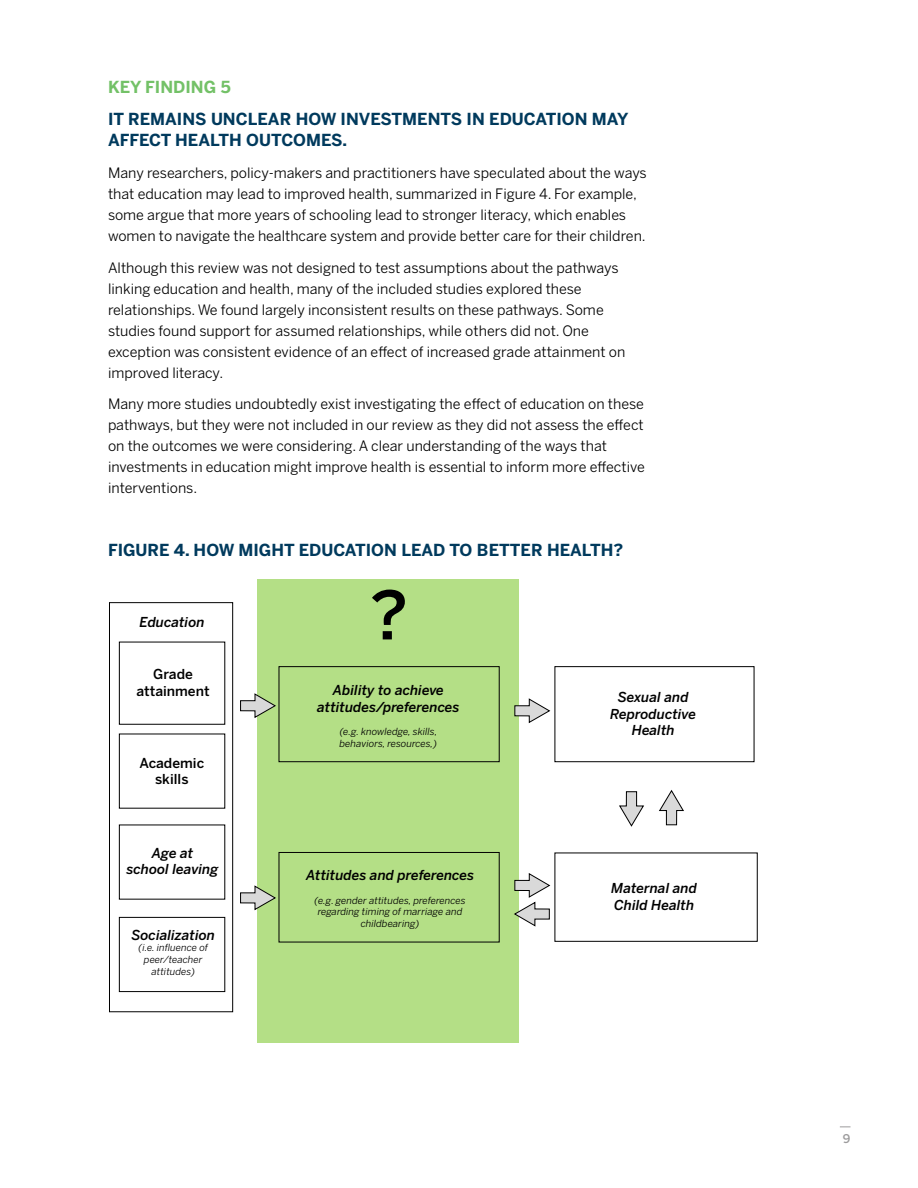
<style>
.page{position:relative;width:918px;height:1188px;background:#fff}
.page>*{position:absolute;margin:0;border:0;box-sizing:border-box;transform-origin:0 0}
.t1{font:500 66.15px "Benton Sans";color:#000}
.t2{font:700 16.5px/21px "Benton Sans";color:#003a5d}
.t3{font:700 16.5px "Benton Sans";color:#73c167}
.t4{font:14.25px/21px "Benton Sans";color:#000}
.t5{font:italic 500 13.65px/16.4px "Benton Sans";color:#000;text-align:center}
.t6{font:500 13.65px/16.4px "Benton Sans";color:#000;text-align:center}
.t7{font:500 12px "Benton Sans";color:#9c9b9c}
.t8{font:italic 9.75px/11.7px "Benton Sans";color:#000;text-align:center}
</style>
<div class="page">
<div style="left:257px;top:580px;width:262px;height:462px;background:#b4df86"></div>
<div style="left:109px;top:602px;width:124px;height:410px;border:1px solid #000"></div>
<div style="left:554px;top:666px;width:201px;height:96px;border:1px solid #000"></div>
<div style="left:279px;top:666px;width:221px;height:96px;border:1px solid #000"></div>
<div style="left:279px;top:852px;width:221px;height:91px;border:1px solid #000"></div>
<div style="left:554px;top:852px;width:204px;height:90px;border:1px solid #000"></div>
<div style="left:119px;top:917px;width:106px;height:75px;border:1px solid #000"></div>
<svg style="left:240px;top:693px;width:36px;height:25px"></svg>
<svg style="left:514px;top:698px;width:36px;height:25px"></svg>
<svg style="left:619px;top:791px;width:25px;height:36px"></svg>
<svg style="left:659px;top:790px;width:25px;height:35px"></svg>
<svg style="left:514px;top:873px;width:36px;height:54px"></svg>
<svg style="left:240px;top:885px;width:36px;height:25px"></svg>
<p class="t3" style="left:108px;top:77px;width:124px">KEY FINDING 5</p>
<p class="t2" style="left:108px;top:108px;width:522px">IT REMAINS UNCLEAR HOW INVESTMENTS IN EDUCATION MAY<br>AFFECT HEALTH OUTCOMES.</p>
<p class="t4" style="left:108px;top:162px;width:540px">Many researchers, policy-makers and practitioners have speculated about the ways that education may lead to improved health, summarized in Figure 4. For example, some argue that more years of schooling lead to stronger literacy, which enables women to navigate the healthcare system and provide better care for their children.</p>
<p class="t4" style="left:108px;top:257px;width:519px">Although this review was not designed to test assumptions about the pathways linking education and health, many of the included studies explored these relationships. We found largely inconsistent results on these pathways. Some studies found support for assumed relationships, while others did not. One exception was consistent evidence of an effect of increased grade attainment on improved literacy.</p>
<p class="t4" style="left:108px;top:394px;width:538px">Many more studies undoubtedly exist investigating the effect of education on these pathways, but they were not included in our review as they did not assess the effect on the outcomes we were considering. A clear understanding of the ways that investments in education might improve health is essential to inform more effective interventions.</p>
<p class="t2" style="left:108px;top:539px;width:517px">FIGURE 4. HOW MIGHT EDUCATION LEAD TO BETTER HEALTH?</p>
<p class="t5" style="left:140px;top:614px;width:67px">Education</p>
<p class="t6" style="left:136px;top:666px;width:75px">Grade attainment</p>
<p class="t6" style="left:139px;top:755px;width:66px">Academic skills</p>
<p class="t5" style="left:127px;top:845px;width:93px">Age at<br>school leaving</p>
<p class="t5" style="left:132px;top:926px;width:85px">Socialization</p>
<p class="t8" style="left:139px;top:942px;width:71px">(i.e. influence of peer/teacher attitudes)</p>
<h1 class="t1" style="left:370px;top:576px;width:40px">?</h1>
<p class="t5" style="left:317px;top:682px;width:144px">Ability to achieve attitudes/preferences</p>
<p class="t8" style="left:340px;top:726px;width:99px;text-align:left">(e.g. knowledge, skills, behaviors, resources,)</p>
<p class="t5" style="left:306px;top:867px;width:169px">Attitudes and preferences</p>
<p class="t8" style="left:315px;top:894px;width:153px">(e.g. gender attitudes, preferences regarding timing of marriage and childbearing)</p>
<p class="t5" style="left:610px;top:689px;width:87px">Sexual and<br>Reproductive<br>Health</p>
<p class="t5" style="left:611px;top:880px;width:87px;text-align:left">Maternal and<br>Child Health</p>
<p class="t7" style="left:843px;top:1132px;width:9px">9</p>
</div>
